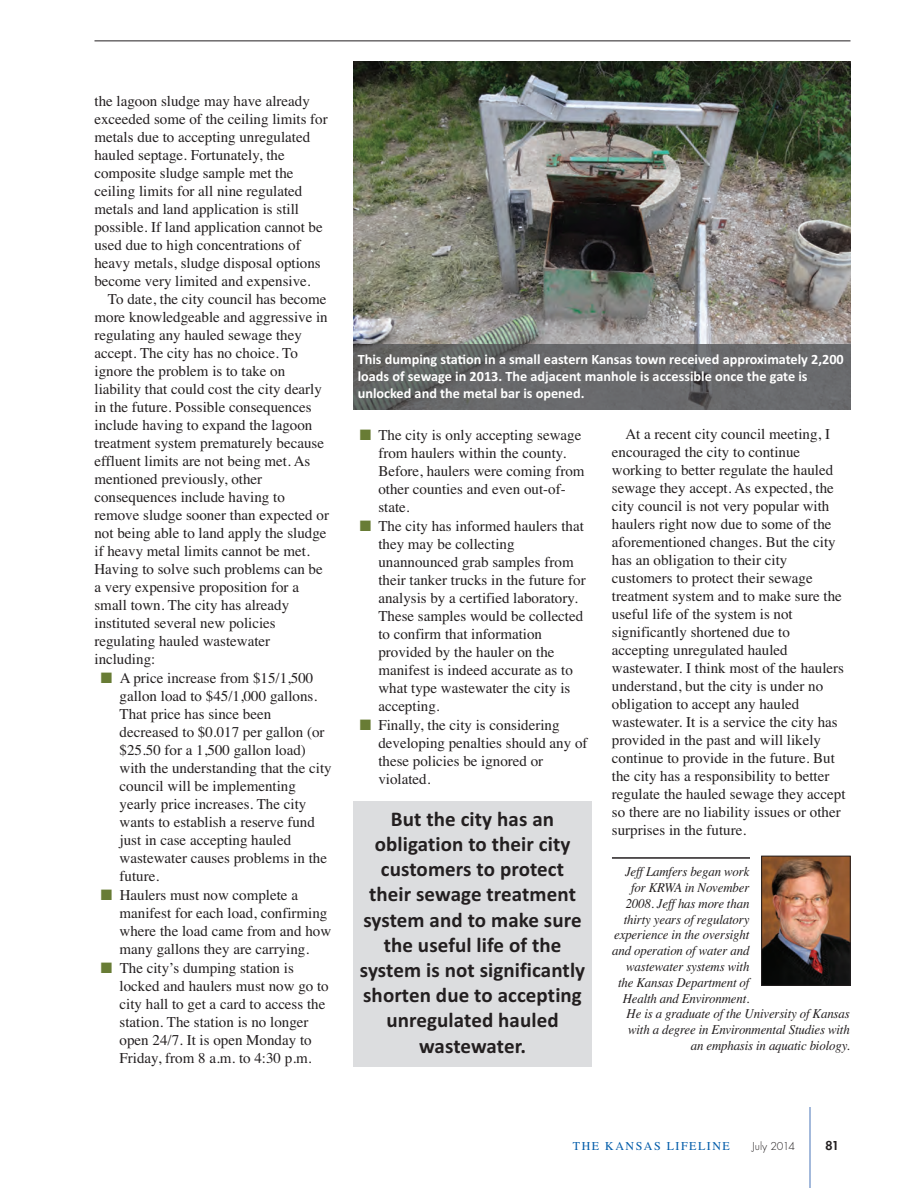
<style>
.page{position:relative;width:918px;height:1188px;background:#fff}
.page>*{position:absolute;margin:0;border:0;box-sizing:border-box;transform-origin:0 0}
.t1{font:700 21px/25.2px "Calibri";letter-spacing:.005em;color:#231f20;text-align:center}
.t2{font:15px/18px "Times";color:#231f20}
.t3{font:700 14.25px/17.1px "Calibri";color:#fff}
.t4{font:italic 13.5px "Times";letter-spacing:-.01em;color:#231f20;scale:.95 1}
.t5{font:600 13.5px "Futura T";color:#231f20}
.t6{font:12px "Times";letter-spacing:.125em;color:#015ba9}
.t7{font:300 12px "Futura T";color:#231f20}
.s1{color:#687c35}
</style>
<div class="page">
<hr style="left:810px;top:1107px;width:1px;height:81px;background:#4975b9">
<hr style="left:94px;top:40px;width:756px;height:1px;background:#231f20">
<img style="left:353px;top:61px;width:498px;height:284px">
<img style="left:353px;top:345px;width:498px;height:65px">
<div style="left:353px;top:801px;width:239px;height:266px;background:#dcdddf"></div>
<hr style="left:612px;top:857px;width:238px;height:2px;background:#231f20">
<div style="left:750px;top:850px;width:17px;height:24px;background:#fff"></div>
<img style="left:763px;top:858px;width:86px;height:126px">
<div style="left:761px;top:856px;width:90px;height:130px;border:1px solid #231f20"></div>
<p class="t2" style="left:94px;top:93px;width:235px">the lagoon sludge may have already exceeded some of the ceiling limits for metals due to accepting unregulated hauled septage. Fortunately, the composite sludge sample met the ceiling limits for all nine regulated metals and land application is still possible. If land application cannot be used due to high concentrations of heavy metals, sludge disposal options become very limited and expensive.</p>
<p class="t2" style="left:94px;top:291px;width:236px;text-indent:14px">To date, the city council has become more knowledgeable and aggressive in regulating any hauled sewage they accept. The city has no choice. To ignore the problem is to take on liability that could cost the city dearly in the future. Possible consequences include having to expand the lagoon treatment system prematurely because effluent limits are not being met. As mentioned previously, other consequences include having to remove sludge sooner than expected or not being able to land apply the sludge if heavy metal limits cannot be met.<br>Having to solve such problems can be a very expensive proposition for a small town. The city has already instituted several new policies regulating hauled wastewater including:</p>
<p class="t2" style="left:120px;top:670px;width:214px;text-indent:-19px"><span class="s1">■</span> A price increase from $15/1,500 gallon load to $45/1,000 gallons.<br>That price has since been decreased to $0.017 per gallon (or $25.50 for a 1,500 gallon load) with the understanding that the city council will be implementing yearly price increases. The city wants to establish a reserve fund just in case accepting hauled wastewater causes problems in the future.</p>
<p class="t2" style="left:120px;top:887px;width:213px;text-indent:-19px"><span class="s1">■</span> Haulers must now complete a manifest for each load, confirming where the load came from and how many gallons they are carrying.</p>
<p class="t2" style="left:120px;top:960px;width:211px;text-indent:-19px"><span class="s1">■</span> The city’s dumping station is locked and haulers must now go to city hall to get a card to access the station. The station is no longer open 24/7. It is open Monday to<br>Friday, from 8 a.m. to 4:30 p.m.</p>
<p class="t3" style="left:358px;top:352px;width:488px">This dumping station in a small eastern Kansas town received approximately 2,200 loads of sewage in 2013. The adjacent manhole is accessible once the gate is unlocked and the metal bar is opened.</p>
<p class="t2" style="left:378px;top:428px;width:208px;text-indent:-19px"><span class="s1">■</span> The city is only accepting sewage from haulers within the county.<br>Before, haulers were coming from other counties and even out-of&shy;state.</p>
<p class="t2" style="left:378px;top:519px;width:209px;text-indent:-19px"><span class="s1">■</span> The city has informed haulers that they may be collecting unannounced grab samples from their tanker trucks in the future for analysis by a certified laboratory.<br>These samples would be collected to confirm that information provided by the hauler on the manifest is indeed accurate as to what type wastewater the city is accepting.</p>
<p class="t2" style="left:378px;top:718px;width:211px;text-indent:-19px"><span class="s1">■</span> Finally, the city is considering developing penalties should any of these policies be ignored or violated.</p>
<h1 class="t1" style="left:360px;top:808px;width:227px">But the city has an obligation to their city customers to protect their sewage treatment system and to make sure the useful life of the system is not significantly shorten due to accepting unregulated hauled wastewater.</h1>
<p class="t2" style="left:612px;top:427px;width:235px;text-indent:14px">At a recent city council meeting, I encouraged the city to continue working to better regulate the hauled sewage they accept. As expected, the city council is not very popular with haulers right now due to some of the aforementioned changes. But the city has an obligation to their city customers to protect their sewage treatment system and to make sure the useful life of the system is not significantly shortened due to accepting unregulated hauled wastewater. I think most of the haulers understand, but the city is under no obligation to accept any hauled wastewater. It is a service the city has provided in the past and will likely continue to provide in the future. But the city has a responsibility to better regulate the hauled sewage they accept so there are no liability issues or other surprises in the future.</p>
<p class="t4" style="left:625px;top:867px;width:132px">Jeff Lamfers began work</p>
<p class="t4" style="left:631px;top:883px;width:126px">for KRWA in November</p>
<p class="t4" style="left:626px;top:899px;width:132px">2008. Jeff has more than</p>
<p class="t4" style="left:624px;top:915px;width:134px">thirty years of regulatory</p>
<p class="t4" style="left:614px;top:930px;width:144px">experience in the oversight</p>
<p class="t4" style="left:612px;top:946px;width:146px">and operation of water and</p>
<p class="t4" style="left:626px;top:962px;width:131px">wastewater systems with</p>
<p class="t4" style="left:618px;top:978px;width:140px">the Kansas Department of</p>
<p class="t4" style="left:623px;top:993px;width:135px">Health and Environment.</p>
<p class="t4" style="left:627px;top:1009px;width:236px">He is a graduate of the University of Kansas</p>
<p class="t4" style="left:628px;top:1025px;width:235px">with a degree in Environmental Studies with</p>
<p class="t4" style="left:691px;top:1041px;width:169px">an emphasis in aquatic biology.</p>
<p class="t6" style="left:573px;top:1142px;width:158px">THE KANSAS LIFELINE</p>
<p class="t7" style="left:752px;top:1139px;width:45px">July 2014</p>
<p class="t5" style="left:825px;top:1140px;width:16px">81</p>
</div>
